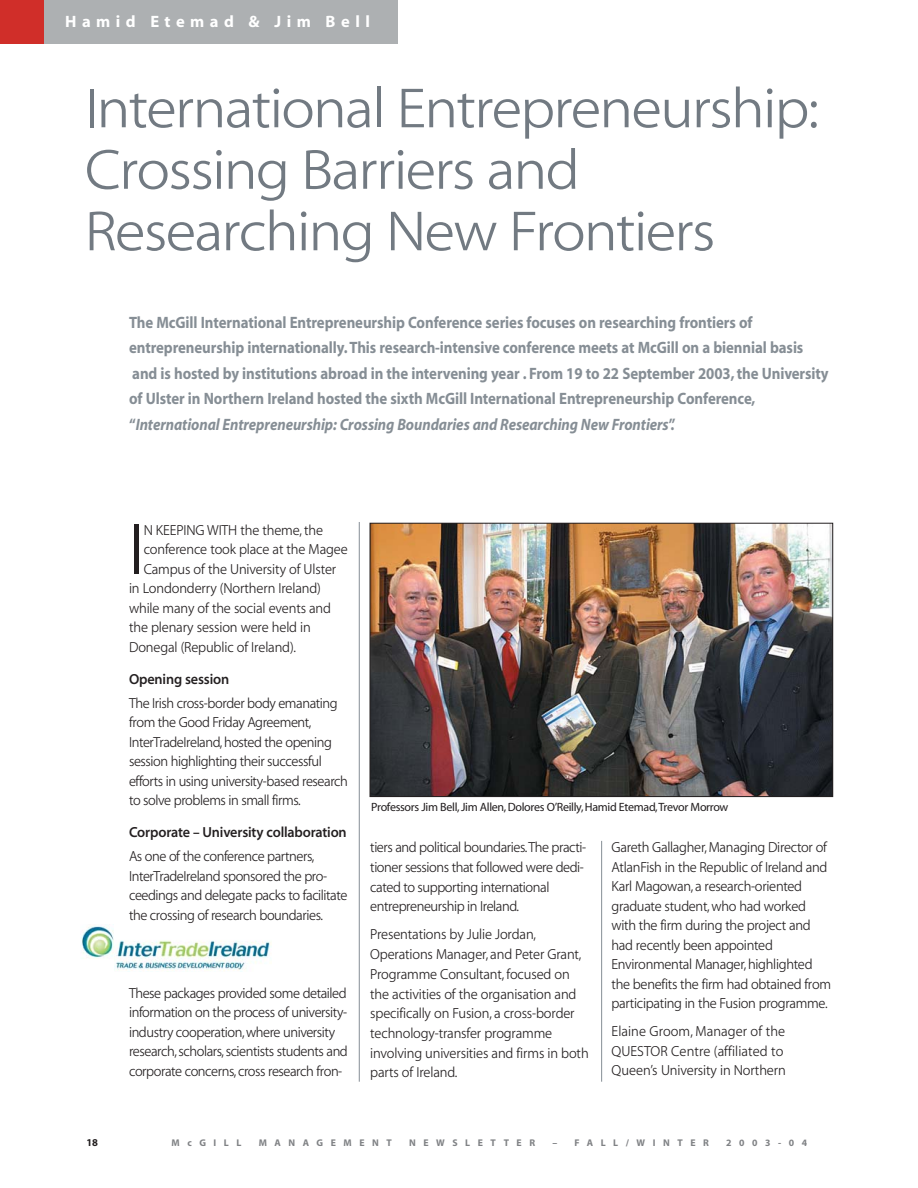
<style>
.page{position:relative;width:918px;height:1188px;background:#fff}
.page>*{position:absolute;margin:0;border:0;box-sizing:border-box;transform-origin:0 0}
.t1{font:73.35px "Myriad MM 300 680";color:#231f20;scale:.9 1}
.t2{font:57px/61.5px "Myriad MM 300 680";letter-spacing:-.025em;color:#727a82}
.t3{font:16.5px/25.5px "Myriad MM 700 600";letter-spacing:-.005em;color:#868e95;scale:.9 1}
.t4{font:16.5px "Myriad MM It 700 600";letter-spacing:-.005em;color:#868e95;scale:.9 1}
.t5{font:16.5px "Myriad MM 700 600";letter-spacing:.335em;color:#fff}
.t6{font:14.7px/19.5px "Myriad MM 300 680";letter-spacing:-.02em;color:#231f20;scale:.9 1}
.t7{font:14.7px/19.5px "Myriad MM 300 680";letter-spacing:.005em;color:#231f20;scale:.9 1}
.t8{font:14.7px "Myriad MM 565 700";letter-spacing:-.01em;color:#231f20;scale:.9 1}
.t9{font:12px "Myriad MM 406 600";letter-spacing:-.025em;color:#231f20}
.t10{font:10.5px "Myriad MM 700 600";color:#231f20}
.t11{font:9.75px "Myriad MM 700 600";letter-spacing:.775em;color:#808285}
.s1{font-family:"Myriad MM 700 600"}
</style>
<div class="page">
<div style="left:44px;top:0;width:354px;height:43px;background:#adb0b2"></div>
<div style="left:0;top:0;width:44px;height:43px;background:#d02e29"></div>
<img style="left:372px;top:525px;width:459px;height:270px">
<div style="left:370px;top:523px;width:463px;height:274px;border:1px solid #231f20"></div>
<hr style="left:359px;top:522px;width:1px;height:560px;background:#868e95">
<hr style="left:601px;top:841px;width:1px;height:241px;background:#868e95">
<img style="left:114px;top:940px;width:157px;height:32px">
<img style="left:81px;top:926px;width:32px;height:33px">
<p class="t5" style="left:65px;top:15px;width:306px">Hamid Etemad &amp; Jim Bell</p>
<h2 class="t2" style="left:85px;top:83px;width:735px">International Entrepreneurship:<br>Crossing Barriers and<br>Researching New Frontiers</h2>
<p class="t3" style="left:129px;top:311px;width:779px">The McGill International Entrepreneurship Conference series focuses on researching frontiers of entrepreneurship internationally. This research-intensive conference meets at McGill on a biennial basis and is hosted by institutions abroad in the intervening year . From 19 to 22 September 2003, the University of Ulster in Northern Ireland hosted the sixth McGill International Entrepreneurship Conference,</p>
<p class="t4" style="left:129px;top:418px;width:609px"><span class="s1">“</span>International Entrepreneurship: Crossing Boundaries and Researching New Frontiers<span class="s1">”.</span></p>
<h1 class="t1" style="left:129px;top:521px;width:19px">I</h1>
<p class="t6" style="left:144px;top:521px;width:201px">N KEEPING WITH the theme, the</p>
<p class="t6" style="left:144px;top:541px;width:228px">conference took place at the Magee</p>
<p class="t6" style="left:144px;top:560px;width:215px">Campus of the University of Ulster</p>
<p class="t6" style="left:129px;top:580px;width:215px">in Londonderry (Northern Ireland)</p>
<p class="t6" style="left:129px;top:599px;width:226px">while many of the social events and</p>
<p class="t6" style="left:129px;top:619px;width:204px">the plenary session were held in</p>
<p class="t6" style="left:129px;top:638px;width:187px">Donegal (Republic of Ireland).</p>
<p class="t8" style="left:129px;top:673px;width:113px">Opening session</p>
<p class="t6" style="left:129px;top:694px;width:245px">The Irish cross-border body emanating from the Good Friday Agreement, InterTradeIreland,hosted the opening session highlighting their successful efforts in using university-based research to solve problems in small firms.</p>
<p class="t8" style="left:129px;top:827px;width:243px">Corporate – University collaboration</p>
<p class="t6" style="left:129px;top:848px;width:244px">As one of the conference partners, InterTradeIreland sponsored the pro&shy;ceedings and delegate packs to facilitate the crossing of research boundaries.</p>
<p class="t6" style="left:129px;top:984px;width:245px">These packages provided some detailed information on the process of university&shy;industry cooperation,where university research,scholars,scientists students and corporate concerns,cross research fron-</p>
<p class="t9" style="left:371px;top:803px;width:359px">Professors Jim Bell, Jim Allen, Dolores O’Reilly, Hamid Etemad,Trevor Morrow</p>
<p class="t6" style="left:370px;top:839px;width:241px">tiers and political boundaries.The practi&shy;tioner sessions that followed were dedi&shy;cated to supporting international entrepreneurship in Ireland.</p>
<p class="t6" style="left:370px;top:926px;width:244px">Presentations by Julie Jordan, Operations Manager, and Peter Grant, Programme Consultant, focused on the activities of the organisation and specifically on Fusion, a cross-border technology-transfer programme involving universities and firms in both parts of Ireland.</p>
<p class="t6" style="left:611px;top:839px;width:246px">Gareth Gallagher, Managing Director of AtlanFish in the Republic of Ireland and Karl Magowan, a research-oriented graduate student, who had worked with the firm during the project and had recently been appointed Environmental Manager, highlighted the benefits the firm had obtained from participating in the Fusion programme.</p>
<p class="t7" style="left:611px;top:1023px;width:195px">Elaine Groom, Manager of the<br>QUESTOR Centre (affiliated to<br>Queen’s University in Northern</p>
<p class="t10" style="left:87px;top:1139px;width:13px">18</p>
<p class="t11" style="left:172px;top:1139px;width:71px">McGILL</p>
<p class="t11" style="left:259px;top:1139px;width:135px">MANAGEMENT</p>
<p class="t11" style="left:409px;top:1139px;width:128px">NEWSLETTER</p>
<p class="t11" style="left:552px;top:1139px;width:158px">– FALL/WINTER</p>
<p class="t11" style="left:726px;top:1139px;width:83px">2003-04</p>
</div>
